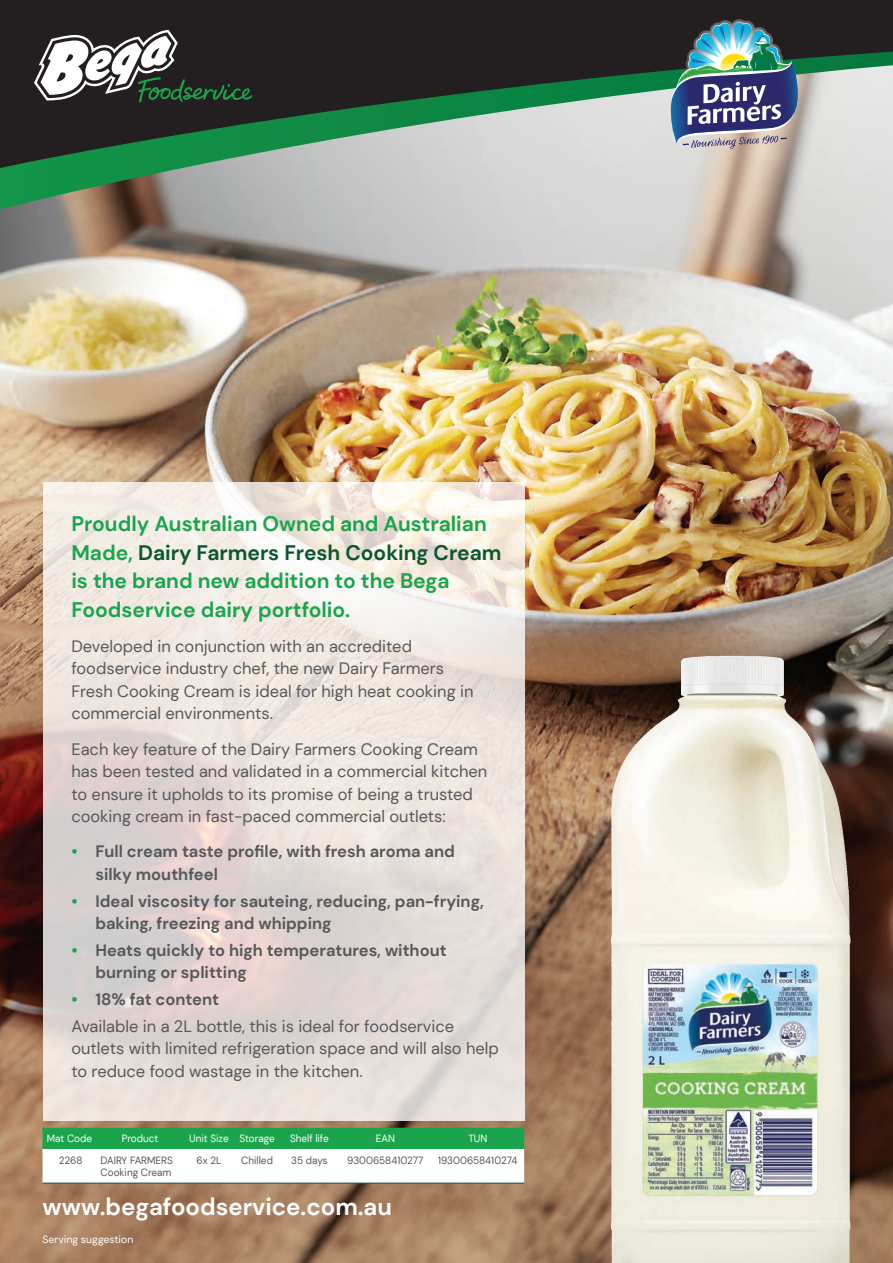
<style>
.page{position:relative;width:893px;height:1263px;background:#fff}
.page>*{position:absolute;margin:0;border:0;box-sizing:border-box;transform-origin:0 0}
.t1{font:700 24px "DM Sans";color:#fff}
.t2{font:700 21px/28.5px "DM Sans";color:#1aa54c}
.t3{font:16.5px/22.5px "DM Sans";color:#57585a}
.t4{font:700 16.5px/22.5px "DM Sans";color:#57585a}
.t5{font:10.5px/12.6px "DM Sans";color:#57585a;scale:.95 1}
.t6{font:10.5px "DM Sans";color:#fff;scale:.95 1}
.t7{font:10.5px "DM Sans";color:#fff}
.s1{color:#0b5731}
.s2{color:#1aa54c}
</style>
<div class="page">
<img style="left:0;top:209px;width:893px;height:1054px">
<svg style="left:43px;top:482px;width:482px;height:638px;background:#e8e0db"></svg>
<svg style="left:0;top:172px;width:893px;height:37px;background:#b2b9ae"></svg>
<svg style="left:0;top:0;width:893px;height:172px;background:#546359"></svg>
<svg style="left:34px;top:30px;width:218px;height:72px"></svg>
<img style="left:671px;top:19px;width:127px;height:130px">
<img style="left:595px;top:649px;width:272px;height:614px">
<svg style="left:43px;top:1128px;width:481px;height:55px"></svg>
<hr style="left:43px;top:1183px;width:53px;height:1px;background:#0b5731">
<hr style="left:96px;top:1183px;width:88px;height:1px;background:#0b5731">
<hr style="left:184px;top:1183px;width:51px;height:1px;background:#0b5731">
<hr style="left:235px;top:1183px;width:45px;height:1px;background:#0b5731">
<hr style="left:280px;top:1183px;width:59px;height:1px;background:#0b5731">
<hr style="left:339px;top:1183px;width:92px;height:1px;background:#0b5731">
<hr style="left:431px;top:1183px;width:93px;height:1px;background:#0b5731">
<p class="t2" style="left:71px;top:509px;width:432px">Proudly Australian Owned and Australian Made, <span class="s1">Dairy Farmers Fresh Cooking Cream </span>is the brand new addition to the Bega Foodservice dairy portfolio.</p>
<p class="t3" style="left:71px;top:635px;width:404px">Developed in conjunction with an accredited foodservice industry chef, the new Dairy Farmers Fresh Cooking Cream is ideal for high heat cooking in commercial environments.</p>
<p class="t3" style="left:71px;top:737px;width:418px">Each key feature of the Dairy Farmers Cooking Cream has been tested and validated in a commercial kitchen to ensure it upholds to its promise of being a trusted cooking cream in fast-paced commercial outlets:</p>
<p class="t4" style="left:95px;top:840px;width:361px;text-indent:-24px"><span class="s2">•</span> Full cream taste profile, with fresh aroma and silky mouthfeel</p>
<p class="t4" style="left:95px;top:889px;width:390px;text-indent:-24px"><span class="s2">•</span> Ideal viscosity for sauteing, reducing, pan-frying, baking, freezing and whipping</p>
<p class="t4" style="left:95px;top:939px;width:353px;text-indent:-24px"><span class="s2">•</span> Heats quickly to high temperatures, without burning or splitting</p>
<p class="t4" style="left:71px;top:988px;width:149px"><span class="s2">•</span> 18% fat content</p>
<p class="t3" style="left:71px;top:1015px;width:429px">Available in a 2L bottle, this is ideal for foodservice outlets with limited refrigeration space and will also help to reduce food wastage in the kitchen.</p>
<p class="t6" style="left:47px;top:1132px;width:49px">Mat Code</p>
<p class="t6" style="left:122px;top:1132px;width:40px">Product</p>
<p class="t6" style="left:189px;top:1132px;width:43px">Unit Size</p>
<p class="t6" style="left:239px;top:1132px;width:39px">Storage</p>
<p class="t6" style="left:290px;top:1132px;width:42px">Shelf life</p>
<p class="t6" style="left:376px;top:1132px;width:22px">EAN</p>
<p class="t6" style="left:468px;top:1132px;width:21px">TUN</p>
<p class="t5" style="left:59px;top:1154px;width:27px">2268</p>
<p class="t5" style="left:101px;top:1154px;width:78px">DAIRY FARMERS<br>Cooking Cream</p>
<p class="t5" style="left:197px;top:1154px;width:28px">6x 2L</p>
<p class="t5" style="left:241px;top:1154px;width:35px">Chilled</p>
<p class="t5" style="left:291px;top:1154px;width:40px">35 days</p>
<p class="t5" style="left:347px;top:1154px;width:82px">9300658410277</p>
<p class="t5" style="left:438px;top:1154px;width:85px">19300658410274</p>
<p class="t1" style="left:43px;top:1192px;width:351px">www.begafoodservice.com.au</p>
<p class="t7" style="left:43px;top:1233px;width:92px">Serving suggestion</p>
</div>
